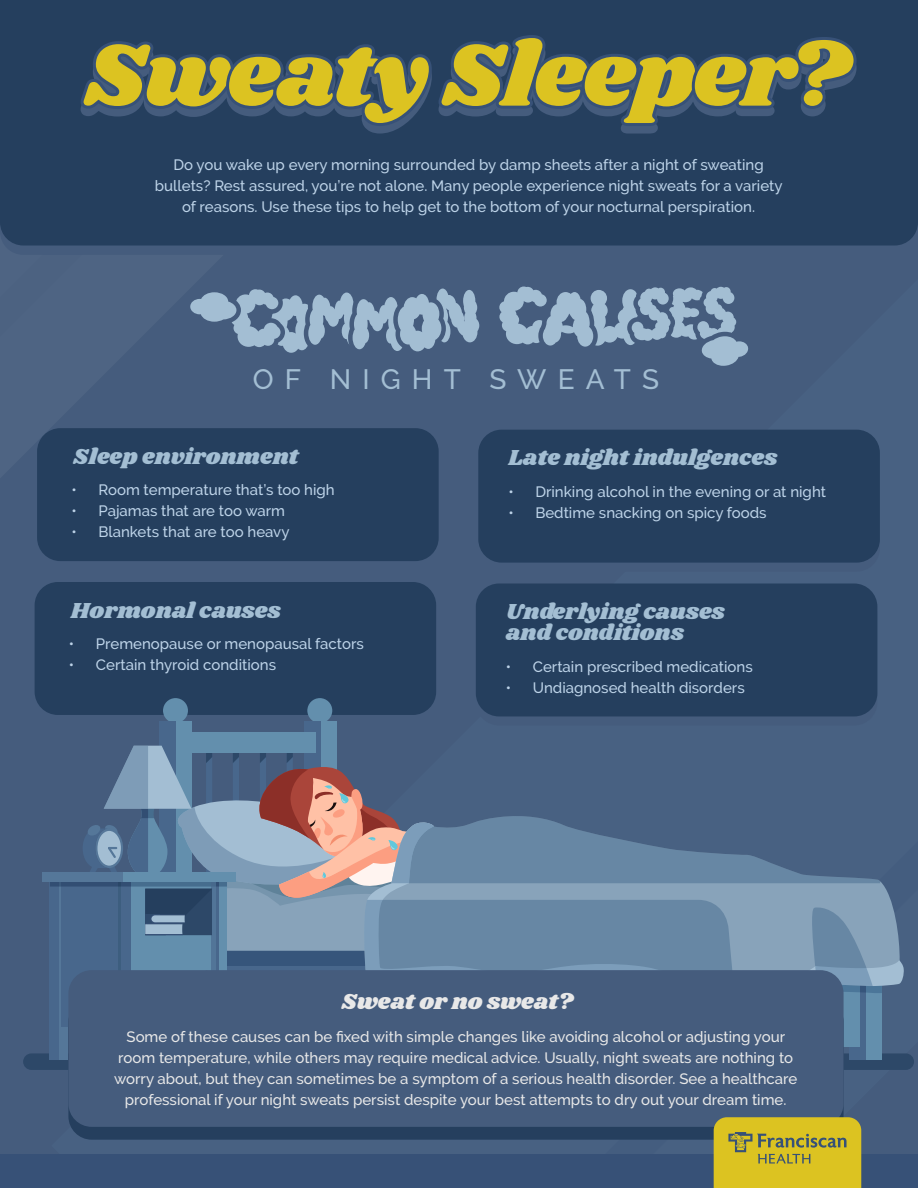
<style>
.page{position:relative;width:918px;height:1188px;background:#fff}
.page>*{position:absolute;margin:0;border:0;box-sizing:border-box;transform-origin:0 0}
.t1{font:500 27.9px "Raleway";letter-spacing:.4em;color:#a3bed3}
.t2{font:22.5px/21px "Shrikhand";color:#a3bed3}
.t3{font:22.5px "Shrikhand";color:#e8e8e8}
.t4{font:500 15px/21px "Raleway";color:#bdd3e8;text-align:center}
.t5{font:500 15px/21px "Raleway";color:#e8e8e8;text-align:center}
</style>
<div class="page">
<div style="left:0;top:0;width:918px;height:1175px;background:#455c7d"></div>
<div style="left:35px;top:582px;width:401px;height:133px;background:#253f5e;border-radius:23px"></div>
<div style="left:163px;top:698px;width:25px;height:25px;background:#638fad;border-radius:50%"></div>
<div style="left:307px;top:698px;width:25px;height:25px;background:#638fad;border-radius:50%"></div>
<div style="left:23px;top:1053px;width:891px;height:17px;background:#2d4868;border-radius:8px"></div>
<div style="left:304px;top:722px;width:32px;height:338px;background:#638fad"></div>
<div style="left:304px;top:722px;width:17px;height:338px;background:#48678c"></div>
<div style="left:159px;top:722px;width:17px;height:338px;background:#48678c"></div>
<div style="left:849px;top:944px;width:33px;height:116px;background:#638fad"></div>
<div style="left:849px;top:944px;width:17px;height:116px;background:#48678c"></div>
<div style="left:724px;top:945px;width:136px;height:101px;background:#638fad"></div>
<div style="left:180px;top:732px;width:136px;height:21px;background:#638fad"></div>
<svg style="left:880px;top:881px;width:24px;height:112px"></svg>
<svg style="left:50px;top:878px;width:17px;height:182px"></svg>
<div style="left:50px;top:878px;width:9px;height:182px;background:#48678c"></div>
<div style="left:43px;top:872px;width:192px;height:9px;background:#579"></div>
<div style="left:0;top:0;width:918px;height:246px;background:#253f5e"></div>
<svg style="left:81px;top:41px;width:351px;height:93px"></svg>
<svg style="left:439px;top:35px;width:418px;height:99px"></svg>
<div style="left:37px;top:428px;width:402px;height:133px;background:#253f5e;border-radius:23px"></div>
<div style="left:478px;top:430px;width:402px;height:133px;background:#253f5e;border-radius:23px"></div>
<svg style="left:190px;top:288px;width:290px;height:65px"></svg>
<svg style="left:499px;top:286px;width:250px;height:80px"></svg>
<div style="left:476px;top:584px;width:401px;height:132px;background:#253f5e;border-radius:23px"></div>
<div style="left:68px;top:998px;width:776px;height:142px;background:#253f5e;border-radius:23px"></div>
<div style="left:68px;top:970px;width:776px;height:157px;background:#455c7d;border-radius:23px"></div>
<div style="left:0;top:1154px;width:918px;height:34px;background:#375177"></div>
<svg style="left:714px;top:1117px;width:147px;height:71px;background:#cdb828"></svg>
<svg style="left:50px;top:745px;width:830px;height:257px"></svg>
<p class="t4" style="left:155px;top:155px;width:629px">Do you wake up every morning surrounded by damp sheets after a night of sweating bullets? Rest assured, you’re not alone. Many people experience night sweats for a variety of reasons. Use these tips to help get to the bottom of your nocturnal perspiration.</p>
<h1 class="t1" style="left:253px;top:363px;width:408px">OF NIGHT SWEATS</h1>
<h2 class="t2" style="left:73px;top:447px;width:227px">Sleep environment</h2>
<h2 class="t2" style="left:508px;top:448px;width:271px">Late night indulgences</h2>
<p class="t4" style="left:71px;top:479px;width:265px">• Room temperature that’s too high</p>
<p class="t4" style="left:71px;top:500px;width:215px">• Pajamas that are too warm</p>
<p class="t4" style="left:71px;top:521px;width:220px">• Blankets that are too heavy</p>
<p class="t4" style="left:508px;top:481px;width:319px">• Drinking alcohol in the evening or at night</p>
<p class="t4" style="left:508px;top:502px;width:260px">• Bedtime snacking on spicy foods</p>
<h2 class="t2" style="left:71px;top:600px;width:212px">Hormonal causes</h2>
<p class="t4" style="left:69px;top:633px;width:297px">• Premenopause or menopausal factors</p>
<p class="t4" style="left:69px;top:654px;width:209px">• Certain thyroid conditions</p>
<h2 class="t2" style="left:506px;top:602px;width:221px">Underlying causes and conditions</h2>
<p class="t4" style="left:506px;top:656px;width:248px">• Certain prescribed medications</p>
<p class="t4" style="left:506px;top:677px;width:240px">• Undiagnosed health disorders</p>
<h2 class="t3" style="left:342px;top:986px;width:234px">Sweat or no sweat?</h2>
<p class="t5" style="left:114px;top:1026px;width:685px">Some of these causes can be fixed with simple changes like avoiding alcohol or adjusting your room temperature, while others may require medical advice. Usually, night sweats are nothing to worry about, but they can sometimes be a symptom of a serious health disorder. See a healthcare professional if your night sweats persist despite your best attempts to dry out your dream time.</p>
</div>
